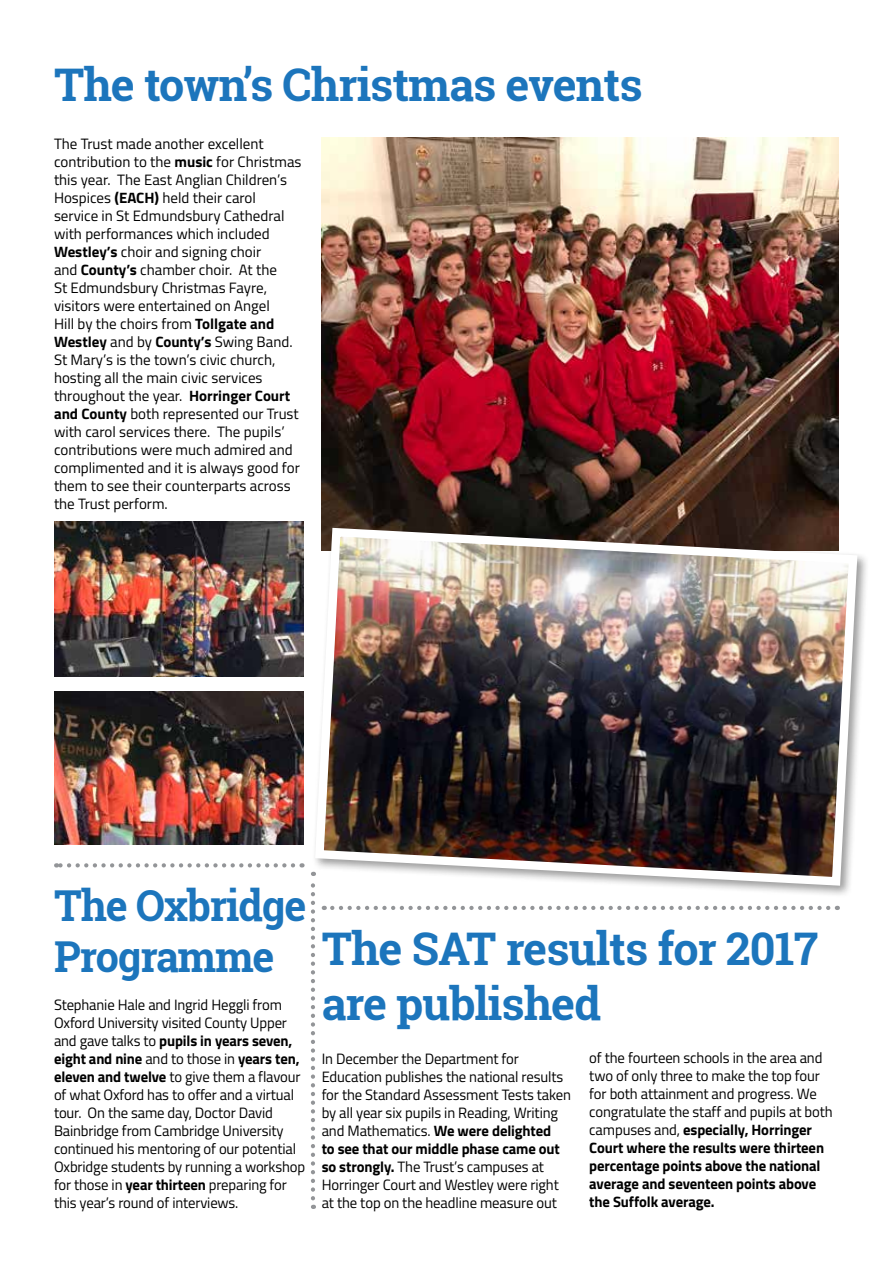
<style>
.page{position:relative;width:893px;height:1263px;background:#fff}
.page>*{position:absolute;margin:0;border:0;box-sizing:border-box;transform-origin:0 0}
.t1{font:700 45px/55.5px "Roboto Slab";letter-spacing:-.02em;color:#1c75bc}
.t2{font:700 42.6px/51px "Roboto Slab";letter-spacing:-.025em;color:#1c75bc}
.t3{font:15px/18px "Titillium";letter-spacing:-.01em;color:#000}
.s1{font-weight:700}
</style>
<div class="page">
<img style="left:54px;top:522px;width:250px;height:154px">
<img style="left:54px;top:691px;width:249px;height:153px">
<img style="left:322px;top:138px;width:517px;height:385px">
<svg style="left:324px;top:906px;width:504px;height:4px"></svg>
<svg style="left:56px;top:863px;width:237px;height:4px"></svg>
<svg style="left:311px;top:892px;width:4px;height:306px"></svg>
<div style="left:312px;top:524px;width:557px;height:373px;background:#000;opacity:.4"></div>
<img style="left:311px;top:523px;width:551px;height:367px">
<h1 class="t1" style="left:54px;top:57px;width:590px">The town’s Christmas events</h1>
<p class="t3" style="left:54px;top:134px;width:249px">The Trust made another excellent contribution to the <span class="s1">music</span> for Christmas this year. The East Anglian Children’s Hospices <span class="s1">(EACH)</span> held their carol service in St Edmundsbury Cathedral with performances which included <span class="s1">Westley’s</span> choir and signing choir<br>and <span class="s1">County’s</span> chamber choir. At the<br>St Edmundsbury Christmas Fayre, visitors were entertained on Angel<br>Hill by the choirs from <span class="s1">Tollgate and Westley</span> and by <span class="s1">County’s</span> Swing Band.<br>St Mary’s is the town’s civic church, hosting all the main civic services throughout the year. <span class="s1">Horringer Court and County</span> both represented our Trust with carol services there. The pupils’ contributions were much admired and complimented and it is always good for them to see their counterparts across the Trust perform.</p>
<h2 class="t2" style="left:54px;top:879px;width:254px">The Oxbridge<br>Programme</h2>
<p class="t3" style="left:54px;top:994px;width:253px">Stephanie Hale and Ingrid Heggli from Oxford University visited County Upper and gave talks to <span class="s1">pupils in years seven, eight and nine</span> and to those in <span class="s1">years ten, eleven and twelve</span> to give them a flavour of what Oxford has to offer and a virtual tour. On the same day, Doctor David Bainbridge from Cambridge University continued his mentoring of our potential Oxbridge students by running a workshop for those in <span class="s1">year thirteen</span> preparing for this year’s round of interviews.</p>
<h1 class="t1" style="left:322px;top:920px;width:498px">The SAT results for 2017 are published</h1>
<p class="t3" style="left:322px;top:1049px;width:251px">In December the Department for Education publishes the national results for the Standard Assessment Tests taken by all year six pupils in Reading, Writing and Mathematics. <span class="s1">We were delighted<br>to see that our middle phase came out so strongly.</span> The Trust’s campuses at Horringer Court and Westley were right at the top on the headline measure out</p>
<p class="t3" style="left:589px;top:1048px;width:245px">of the fourteen schools in the area and two of only three to make the top four for both attainment and progress. We congratulate the staff and pupils at both campuses and, <span class="s1">especially, Horringer Court where the results were thirteen percentage points above the national average and seventeen points above the Suffolk average.</span></p>
</div>
